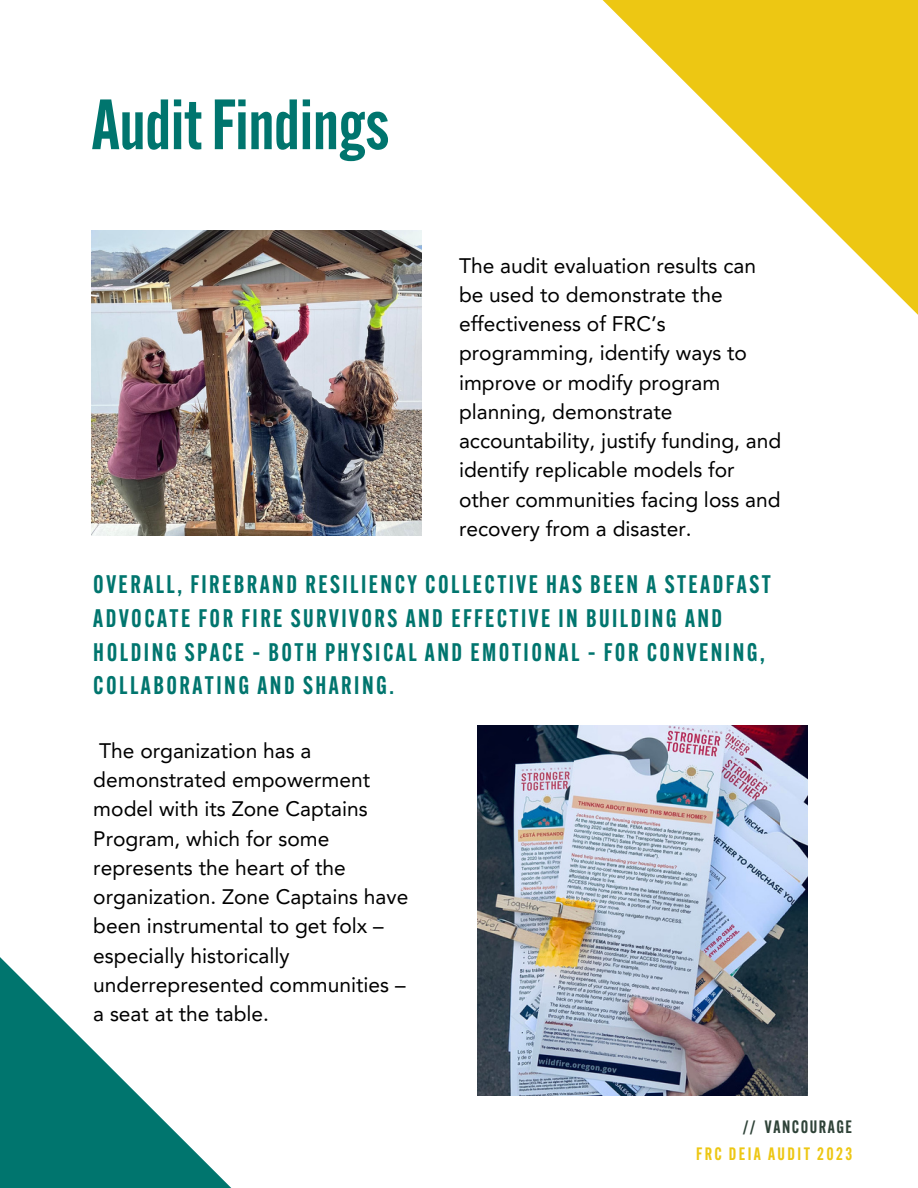
<style>
.page{position:relative;width:918px;height:1188px;background:#fff}
.page>*{position:absolute;margin:0;border:0;box-sizing:border-box;transform-origin:0 0}
.t1{font:600 69.45px "Alternate Gothic Cond ATF";color:#00756e}
.t2{font:600 24.9px/33.8px "Alternate Gothic Cond ATF";letter-spacing:.1em;color:#00756e}
.t3{font:21px/29.2px "Avenir LT Pro";color:#000}
.t4{font:600 17.55px "Alternate Gothic Cond ATF";letter-spacing:.135em;color:#edc713}
.t5{font:600 17.55px "Alternate Gothic Cond ATF";letter-spacing:.09em;color:#2e4237}
</style>
<div class="page">
<svg style="left:602px;top:0;width:316px;height:315px"></svg>
<svg style="left:0;top:957px;width:232px;height:231px"></svg>
<img style="left:92px;top:231px;width:329px;height:305px">
<img style="left:477px;top:726px;width:331px;height:370px">
<h1 class="t1" style="left:92px;top:97px;width:299px">AuditFindings</h1>
<p class="t3" style="left:459px;top:253px;width:324px">The audit evaluation results can be used to demonstrate the effectiveness of FRC’s programming, identify ways to improve or modify program planning, demonstrate accountability, justify funding, and identify replicable models for other communities facing loss and recovery from a disaster.</p>
<p class="t2" style="left:93px;top:570px;width:679px">OVERALL, FIREBRAND RESILIENCY COLLECTIVE HAS BEEN A STEADFAST ADVOCATE FOR FIRE SURVIVORS AND EFFECTIVE IN BUILDING AND HOLDING SPACE – BOTH PHYSICAL AND EMOTIONAL – FOR CONVENING, COLLABORATING AND SHARING.</p>
<p class="t3" style="left:93px;top:738px;width:317px">The organization has a demonstrated empowerment model with its Zone Captains<br>Program, which for some represents the heart of the organization. Zone Captains have been instrumental to get folx – especially historically underrepresented communities – a seat at the table.</p>
<p class="t5" style="left:743px;top:1120px;width:111px">// VANCOURAGE</p>
<p class="t4" style="left:696px;top:1147px;width:157px">FRC DEIA AUDIT 2023</p>
</div>
